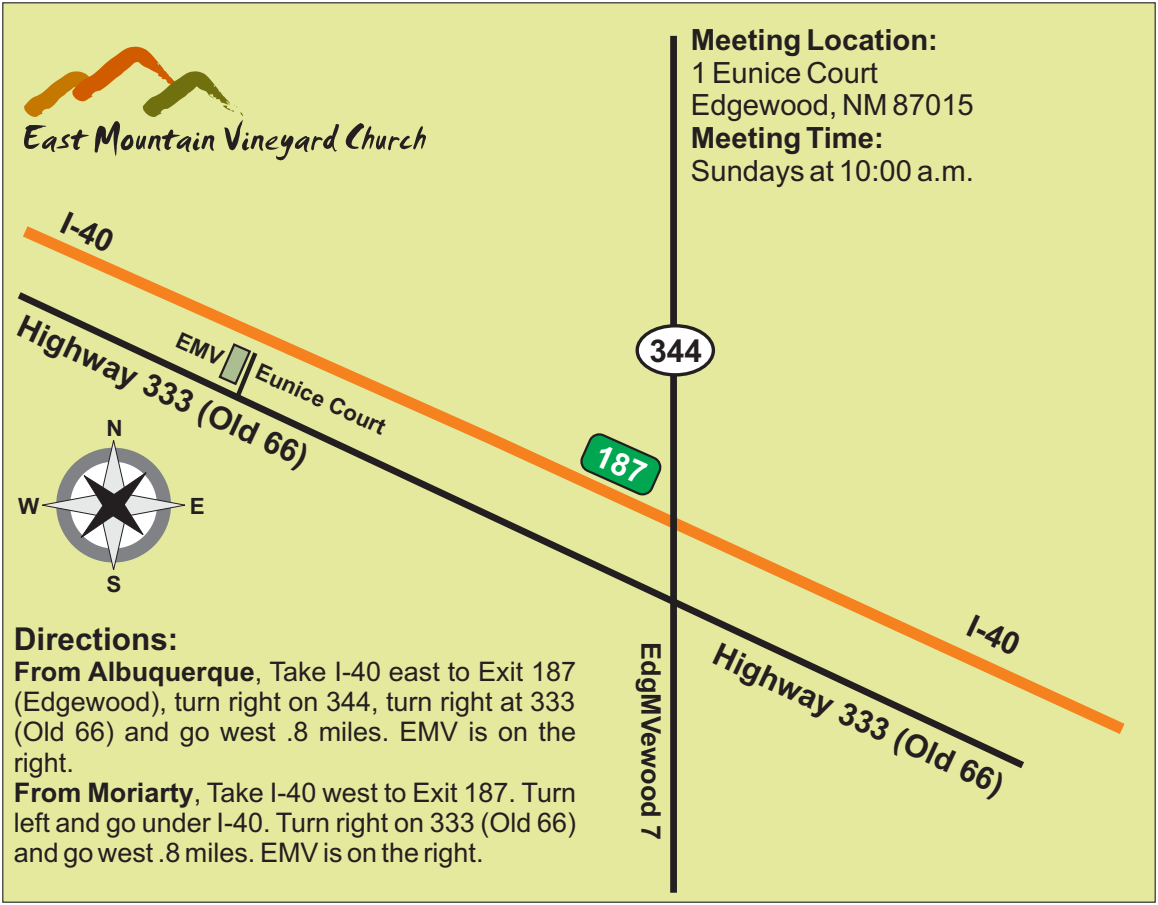
<style>
.page{position:relative;width:1158px;height:905px;background:#fff}
.page>*{position:absolute;margin:0;border:0;box-sizing:border-box;transform-origin:0 0}
.t1{font:700 31.5px "Arial";color:#231f20}
.t2{font:29.25px/32.6px "Arial";color:#231f20}
.t3{font:700 29.25px "Arial";color:#231f20}
.t4{font:27px/30.2px "Arial";color:#231f20}
.t5{font:700 27px "Arial";color:#231f20}
.t6{font:700 22.5px "Arial";color:#231f20}
.s1{font-weight:700}
</style>
<div class="page">
<div style="left:2px;top:2px;width:1154px;height:901px;background:#e4e99d"></div>
<div style="left:10px;top:217px;width:1127px;height:527px;background:#e4e99d"></div>
<div style="left:670px;top:36px;width:7px;height:857px;background:#231f20"></div>
<div style="left:10px;top:286px;width:1021px;height:488px;background:#e4e99d"></div>
<svg style="left:635px;top:324px;width:80px;height:53px"></svg>
<svg style="left:24px;top:46px;width:402px;height:114px;background:#d1cf86"></svg>
<svg style="left:579px;top:432px;width:83px;height:64px;background:#63ac60"></svg>
<svg style="left:176px;top:332px;width:85px;height:71px;background:#c0c285"></svg>
<p class="t1" style="left:68px;top:210px;width:56px;rotate:25deg">I-40</p>
<p class="t1" style="left:24px;top:313px;width:318px;rotate:25deg">Highway 333 (Old 66)</p>
<p class="t6" style="left:260px;top:363px;width:142px;rotate:24deg">Eunice Court</p>
<p class="t6" style="left:106px;top:420px;width:18px">N</p>
<p class="t6" style="left:18px;top:497px;width:23px">W</p>
<p class="t6" style="left:190px;top:497px;width:16px">E</p>
<p class="t6" style="left:106px;top:575px;width:16px">S</p>
<p class="t1" style="left:14px;top:627px;width:166px">Directions:</p>
<p class="t4" style="left:14px;top:659px;width:564px"><span class="s1">From Albuquerque</span>, Take I-40 east to Exit 187 (Edgewood), turn right on 344, turn right at 333 (Old 66) and go west .8 miles. EMV is on the right.<br><span class="s1">From Moriarty</span>, Take I-40 west to Exit 187. Turn left and go under I-40. Turn right on 333 (Old 66) and go west .8 miles. EMV is on the right.</p>
<p class="t3" style="left:691px;top:29px;width:249px">Meeting Location:</p>
<p class="t2" style="left:691px;top:59px;width:284px">1 Eunice Court<br>Edgewood, NM 87015</p>
<p class="t3" style="left:691px;top:127px;width:194px">Meeting Time:</p>
<p class="t2" style="left:691px;top:157px;width:284px">Sundays at 10:00 a.m.</p>
<p class="t1" style="left:649px;top:339px;width:54px">344</p>
<p class="t5" style="left:661px;top:642px;width:200px;rotate:90deg">EdgMVewood 7</p>
<p class="t1" style="left:974px;top:613px;width:56px;rotate:25deg">I-40</p>
<p class="t1" style="left:720px;top:641px;width:318px;rotate:25deg">Highway 333 (Old 66)</p>
</div>
